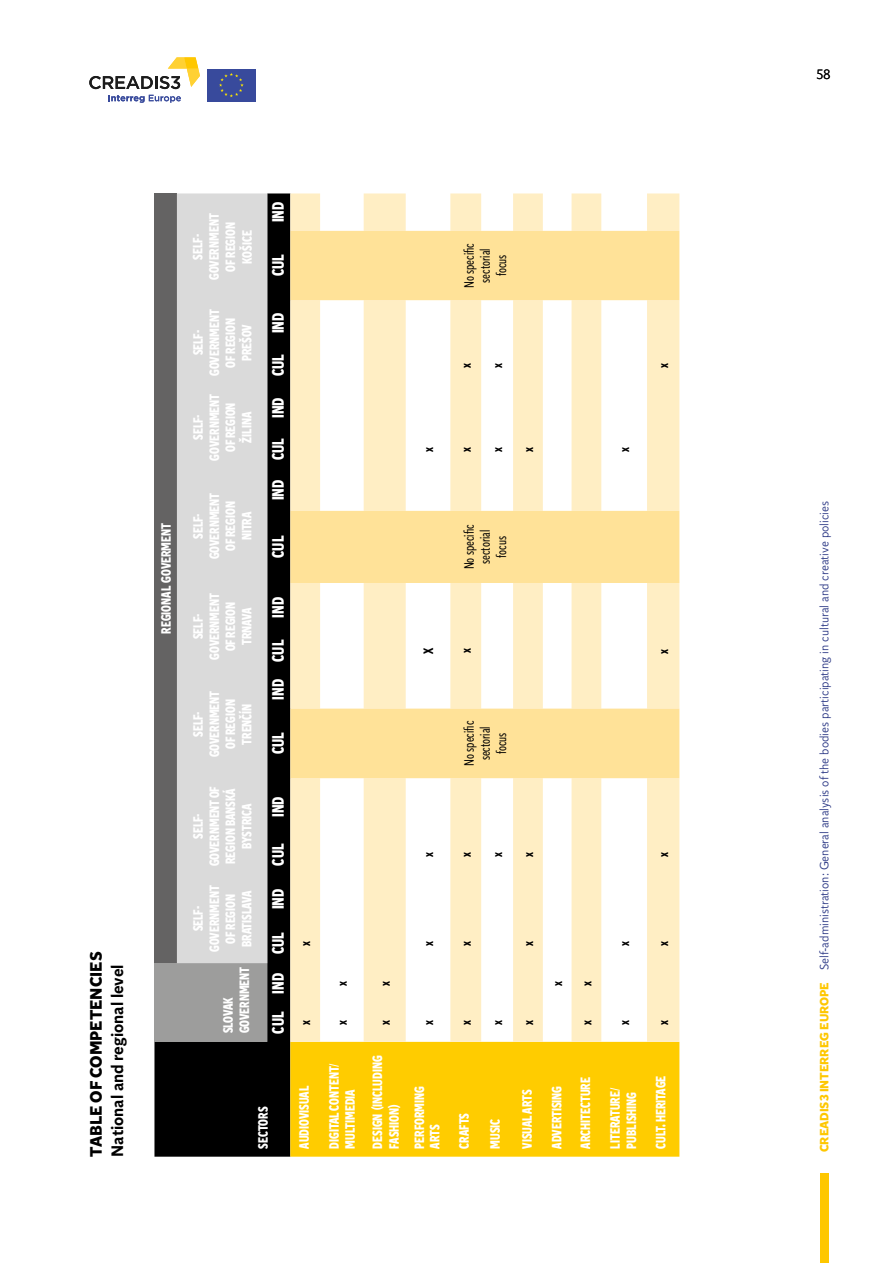
<style>
.page{position:relative;width:893px;height:1263px;background:#fff}
.page>*{position:absolute;margin:0;border:0;box-sizing:border-box;transform-origin:0 0}
.t1{font:900 16.5px "Independent Sans Condensed";color:#fff}
.t2{font:500 16.5px "Independent Sans";color:#000}
.t3{font:700 16.5px "Independent Sans";color:#000}
.t4{font:900 13.5px/16.2px "Independent Sans Condensed";color:#fff;text-align:center}
.t5{font:13.5px/16.2px "Independent Sans Condensed";color:#000;text-align:center}
.t6{font:700 13.5px "Independent Sans Condensed";color:#000}
.t7{font:300 13.5px "Independent Sans";color:#000}
.t8{font:300 12px "Independent Sans";color:#283583}
.s1{font-weight:700;color:#fec700}
</style>
<div class="page">
<div style="left:820px;top:1174px;width:9px;height:89px;background:#fec700"></div>
<svg style="left:108px;top:95px;width:73px;height:8px"></svg>
<svg style="left:89px;top:57px;width:111px;height:32px"></svg>
<div style="left:207px;top:69px;width:49px;height:32px;background:#384a9c"></div>
<svg style="left:219px;top:73px;width:25px;height:24px"></svg>
<div style="left:154px;top:193px;width:136px;height:964px;background:#000"></div>
<div style="left:154px;top:963px;width:113px;height:79px;background:#9d9d9c"></div>
<div style="left:154px;top:193px;width:23px;height:770px;background:#646363"></div>
<div style="left:177px;top:193px;width:90px;height:770px;background:#dadada"></div>
<div style="left:290px;top:1042px;width:389px;height:115px;background:#fc0"></div>
<svg style="left:290px;top:193px;width:389px;height:849px"></svg>
<svg style="left:290px;top:231px;width:389px;height:547px"></svg>
<p class="t3" style="left:85px;top:1157px;width:206px;rotate:-90deg">TABLE OF COMPETENCIES</p>
<p class="t2" style="left:107px;top:1157px;width:194px;rotate:-90deg">National and regional level</p>
<p class="t4" style="left:158px;top:633px;width:112px;rotate:-90deg">REGIONAL GOVERMENT</p>
<p class="t4" style="left:189px;top:280px;width:68px;rotate:-90deg">SELF-<br>GOVERNMENT<br>OF REGION<br>KOŠICE</p>
<p class="t4" style="left:190px;top:376px;width:68px;rotate:-90deg">SELF-<br>GOVERNMENT<br>OF REGION<br>PREŠOV</p>
<p class="t4" style="left:190px;top:460px;width:68px;rotate:-90deg">SELF-<br>GOVERNMENT<br>OF REGION<br>ŽILINA</p>
<p class="t4" style="left:190px;top:559px;width:68px;rotate:-90deg">SELF-<br>GOVERNMENT<br>OF REGION<br>NITRA</p>
<p class="t4" style="left:190px;top:660px;width:68px;rotate:-90deg">SELF-<br>GOVERNMENT<br>OF REGION<br>TRNAVA</p>
<p class="t4" style="left:190px;top:757px;width:68px;rotate:-90deg">SELF-<br>GOVERNMENT<br>OF REGION<br>TRENČÍN</p>
<p class="t4" style="left:190px;top:866px;width:82px;rotate:-90deg">SELF-<br>GOVERNMENT OF<br>REGION BANSKÁ<br>BYSTRICA</p>
<p class="t4" style="left:190px;top:952px;width:68px;rotate:-90deg">SELF-<br>GOVERNMENT<br>OF REGION<br>BRATISLAVA</p>
<p class="t4" style="left:220px;top:1033px;width:68px;text-align:left;rotate:-90deg">SLOVAK<br>GOVERNMENT</p>
<p class="t1" style="left:267px;top:222px;width:22px;rotate:-90deg">IND</p>
<p class="t1" style="left:267px;top:276px;width:23px;rotate:-90deg">CUL</p>
<p class="t1" style="left:267px;top:333px;width:22px;rotate:-90deg">IND</p>
<p class="t1" style="left:267px;top:376px;width:23px;rotate:-90deg">CUL</p>
<p class="t1" style="left:267px;top:418px;width:22px;rotate:-90deg">IND</p>
<p class="t1" style="left:267px;top:500px;width:63px;rotate:-90deg">IND CUL</p>
<p class="t1" style="left:267px;top:558px;width:23px;rotate:-90deg">CUL</p>
<p class="t1" style="left:267px;top:618px;width:22px;rotate:-90deg">IND</p>
<p class="t1" style="left:267px;top:700px;width:61px;rotate:-90deg">IND CUL</p>
<p class="t1" style="left:267px;top:754px;width:23px;rotate:-90deg">CUL</p>
<p class="t1" style="left:267px;top:817px;width:22px;rotate:-90deg">IND</p>
<p class="t1" style="left:267px;top:865px;width:23px;rotate:-90deg">CUL</p>
<p class="t1" style="left:267px;top:909px;width:22px;rotate:-90deg">IND</p>
<p class="t1" style="left:267px;top:1033px;width:103px;rotate:-90deg">CUL IND CUL</p>
<p class="t6" style="left:296px;top:946px;width:6px;rotate:-90deg">x</p>
<p class="t6" style="left:296px;top:1025px;width:6px;rotate:-90deg">x</p>
<p class="t4" style="left:255px;top:1148px;width:43px;rotate:-90deg">SECTORS</p>
<p class="t4" style="left:296px;top:1148px;width:64px;rotate:-90deg">AUDIOVISUAL</p>
<p class="t6" style="left:419px;top:452px;width:6px;rotate:-90deg">x</p>
<p class="t6" style="left:419px;top:654px;width:8px;rotate:-90deg">X</p>
<p class="t6" style="left:419px;top:857px;width:6px;rotate:-90deg">x</p>
<p class="t6" style="left:333px;top:986px;width:6px;rotate:-90deg">x</p>
<p class="t6" style="left:333px;top:1025px;width:6px;rotate:-90deg">x</p>
<p class="t4" style="left:326px;top:1148px;width:87px;text-align:left;rotate:-90deg">DIGITAL CONTENT/<br>MULTIMEDIA</p>
<p class="t6" style="left:376px;top:986px;width:6px;rotate:-90deg">x</p>
<p class="t6" style="left:376px;top:1025px;width:6px;rotate:-90deg">x</p>
<p class="t4" style="left:369px;top:1148px;width:95px;text-align:left;rotate:-90deg">DESIGN (INCLUDING<br>FASHION)</p>
<p class="t6" style="left:419px;top:946px;width:6px;rotate:-90deg">x</p>
<p class="t6" style="left:419px;top:1025px;width:6px;rotate:-90deg">x</p>
<p class="t4" style="left:412px;top:1148px;width:64px;line-height:15px;text-align:left;rotate:-90deg">PERFORMING<br>ARTS</p>
<p class="t5" style="left:461px;top:288px;width:46px;rotate:-90deg">No specific sectorial focus</p>
<p class="t6" style="left:457px;top:368px;width:6px;rotate:-90deg">x</p>
<p class="t6" style="left:488px;top:368px;width:6px;rotate:-90deg">x</p>
<p class="t6" style="left:457px;top:452px;width:6px;rotate:-90deg">x</p>
<p class="t6" style="left:488px;top:452px;width:6px;rotate:-90deg">x</p>
<p class="t6" style="left:519px;top:452px;width:6px;rotate:-90deg">x</p>
<p class="t5" style="left:461px;top:569px;width:46px;rotate:-90deg">No specific sectorial focus</p>
<p class="t6" style="left:457px;top:653px;width:6px;rotate:-90deg">x</p>
<p class="t5" style="left:461px;top:766px;width:46px;rotate:-90deg">No specific sectorial focus</p>
<p class="t6" style="left:615px;top:452px;width:6px;rotate:-90deg">x</p>
<p class="t6" style="left:654px;top:368px;width:6px;rotate:-90deg">x</p>
<p class="t6" style="left:654px;top:653px;width:6px;rotate:-90deg">x</p>
<p class="t6" style="left:457px;top:857px;width:6px;rotate:-90deg">x</p>
<p class="t6" style="left:488px;top:857px;width:6px;rotate:-90deg">x</p>
<p class="t6" style="left:519px;top:857px;width:6px;rotate:-90deg">x</p>
<p class="t6" style="left:654px;top:857px;width:6px;rotate:-90deg">x</p>
<p class="t6" style="left:457px;top:946px;width:6px;rotate:-90deg">x</p>
<p class="t6" style="left:457px;top:1025px;width:6px;rotate:-90deg">x</p>
<p class="t6" style="left:488px;top:1025px;width:6px;rotate:-90deg">x</p>
<p class="t6" style="left:519px;top:946px;width:6px;rotate:-90deg">x</p>
<p class="t6" style="left:519px;top:1025px;width:6px;rotate:-90deg">x</p>
<p class="t6" style="left:548px;top:986px;width:6px;rotate:-90deg">x</p>
<p class="t6" style="left:578px;top:986px;width:6px;rotate:-90deg">x</p>
<p class="t6" style="left:578px;top:1025px;width:6px;rotate:-90deg">x</p>
<p class="t6" style="left:615px;top:946px;width:6px;rotate:-90deg">x</p>
<p class="t6" style="left:615px;top:1025px;width:6px;rotate:-90deg">x</p>
<p class="t6" style="left:654px;top:946px;width:6px;rotate:-90deg">x</p>
<p class="t6" style="left:654px;top:1025px;width:6px;rotate:-90deg">x</p>
<p class="t4" style="left:456px;top:1148px;width:37px;rotate:-90deg">CRAFTS</p>
<p class="t4" style="left:487px;top:1148px;width:31px;rotate:-90deg">MUSIC</p>
<p class="t4" style="left:519px;top:1148px;width:60px;rotate:-90deg">VISUAL ARTS</p>
<p class="t4" style="left:548px;top:1148px;width:64px;rotate:-90deg">ADVERTISING</p>
<p class="t4" style="left:577px;top:1148px;width:73px;rotate:-90deg">ARCHITECTURE</p>
<p class="t4" style="left:607px;top:1148px;width:62px;text-align:left;rotate:-90deg">LITERATURE/<br>PUBLISHING</p>
<p class="t4" style="left:653px;top:1148px;width:74px;rotate:-90deg">CULT. HERITAGE</p>
<p class="t7" style="left:816px;top:66px;width:16px">58</p>
<p class="t8" style="left:817px;top:1152px;width:653px;rotate:-90deg"><span class="s1">CREADIS3 INTERREG EUROPE</span> Self-administration: General analysis of the bodies participating in cultural and creative policies</p>
</div>
